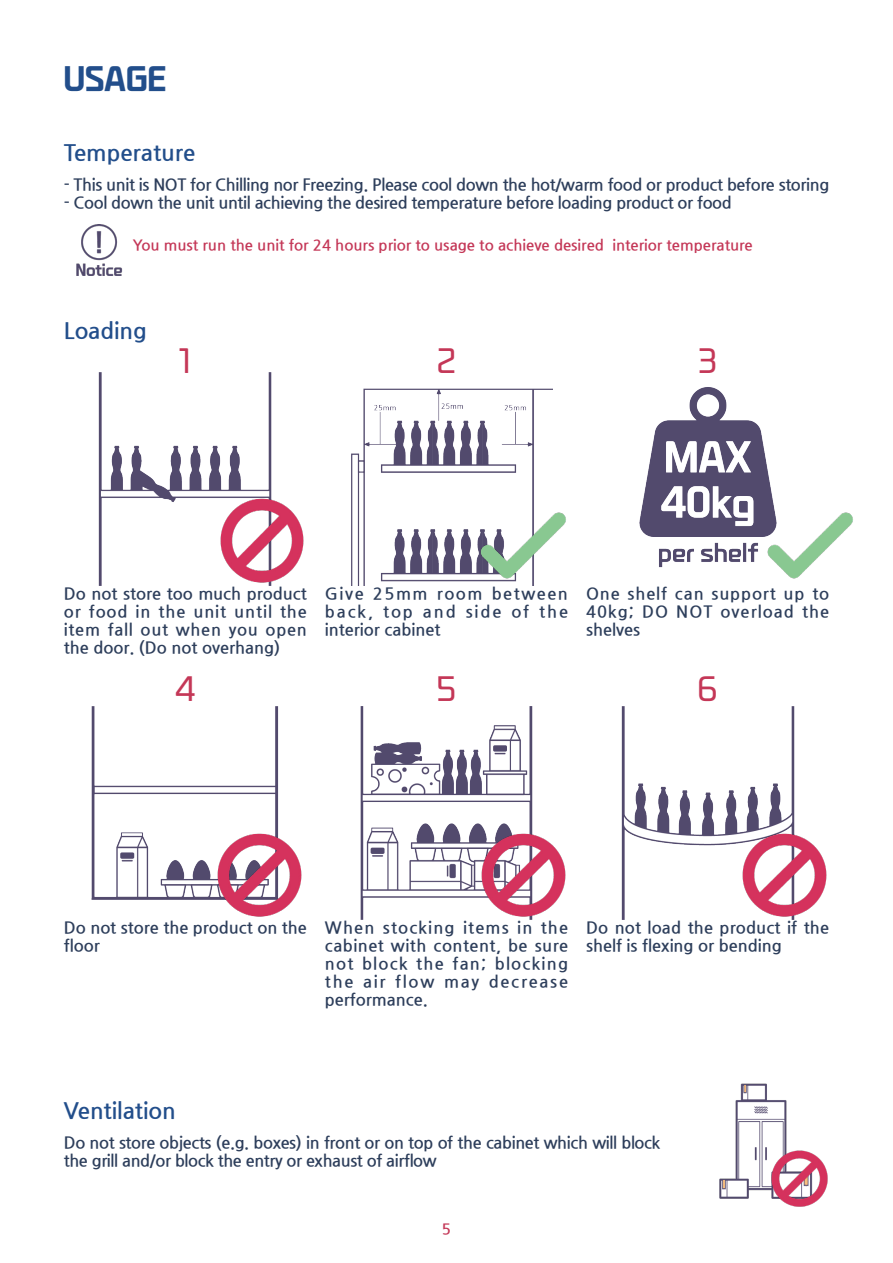
<style>
.page{position:relative;width:893px;height:1263px;background:#fff}
.page>*{position:absolute;margin:0;border:0;box-sizing:border-box;transform-origin:0 0}
.t1{font:30px "SEBANG Gothic";color:#c43757}
.제목{font:700 30px "SEBANG Gothic";color:#224e8b}
.중간제목{font:700 22.5px "Nanum Gothic";color:#224e8b}
.본문{font:700 16.5px/18px "Nanum Gothic";color:#2d3e5b;text-align:justify}
.본문-2{font:700 16.5px/18px "Nanum Gothic";letter-spacing:-.02em;color:#2d3e5b}
.더_작은거{font:700 15px "Nanum Gothic";color:#c43757}
</style>
<div class="page">
<img style="left:76px;top:225px;width:47px;height:51px">
<img style="left:98px;top:372px;width:174px;height:213px">
<img style="left:91px;top:706px;width:188px;height:194px">
<img style="left:351px;top:388px;width:202px;height:197px">
<img style="left:360px;top:706px;width:173px;height:213px">
<img style="left:621px;top:706px;width:174px;height:213px">
<img style="left:639px;top:387px;width:133px;height:181px">
<img style="left:719px;top:1083px;width:68px;height:116px">
<img style="left:217px;top:496px;width:87px;height:89px">
<img style="left:478px;top:496px;width:88px;height:89px">
<img style="left:765px;top:496px;width:88px;height:83px">
<img style="left:215px;top:830px;width:87px;height:87px">
<img style="left:478px;top:830px;width:88px;height:90px">
<img style="left:740px;top:830px;width:87px;height:90px">
<img style="left:770px;top:1149px;width:58px;height:58px">
<p class="제목" style="left:64px;top:62px;width:104px">USAGE</p>
<p class="중간제목" style="left:64px;top:142px;width:133px">Temperature</p>
<p class="본문-2" style="left:64px;top:176px;width:767px">- This unit is NOT for Chilling nor Freezing. Please cool down the hot/warm food or product before storing</p>
<p class="본문-2" style="left:64px;top:194px;width:669px">- Cool down the unit until achieving the desired temperature before loading product or food</p>
<p class="더_작은거" style="left:133px;top:238px;width:621px">You must run the unit for 24 hours prior to usage to achieve desired interior temperature</p>
<p class="중간제목" style="left:64px;top:320px;width:85px">Loading</p>
<p class="t1" style="left:179px;top:345px;width:14px">1</p>
<p class="t1" style="left:437px;top:345px;width:20px">2</p>
<p class="t1" style="left:698px;top:345px;width:20px">3</p>
<p class="본문" style="left:64px;top:584px;width:245px">Do not store too much product or food in the unit until the item fall out when you open the door. (Do not overhang)</p>
<p class="t1" style="left:175px;top:674px;width:22px">4</p>
<p class="본문" style="left:325px;top:584px;width:245px">Give 25mm room between back, top and side of the interior cabinet</p>
<p class="t1" style="left:437px;top:674px;width:20px">5</p>
<p class="본문" style="left:586px;top:584px;width:245px">One shelf can support up to 40kg; DO NOT overload the shelves</p>
<p class="t1" style="left:698px;top:674px;width:21px">6</p>
<p class="본문" style="left:64px;top:919px;width:245px">Do not store the product on the floor</p>
<p class="본문" style="left:325px;top:919px;width:245px">When stocking items in the cabinet with content, be sure not block the fan; blocking the air flow may decrease performance.</p>
<p class="본문" style="left:586px;top:919px;width:245px">Do not load the product if the shelf is flexing or bending</p>
<p class="중간제목" style="left:64px;top:1099px;width:114px">Ventilation</p>
<p class="본문-2" style="left:64px;top:1133px;width:598px">Do not store objects (e.g. boxes) in front or on top of the cabinet which will block the grill and/or block the entry or exhaust of airflow</p>
<p class="더_작은거" style="left:442px;top:1222px;width:11px">5</p>
</div>
